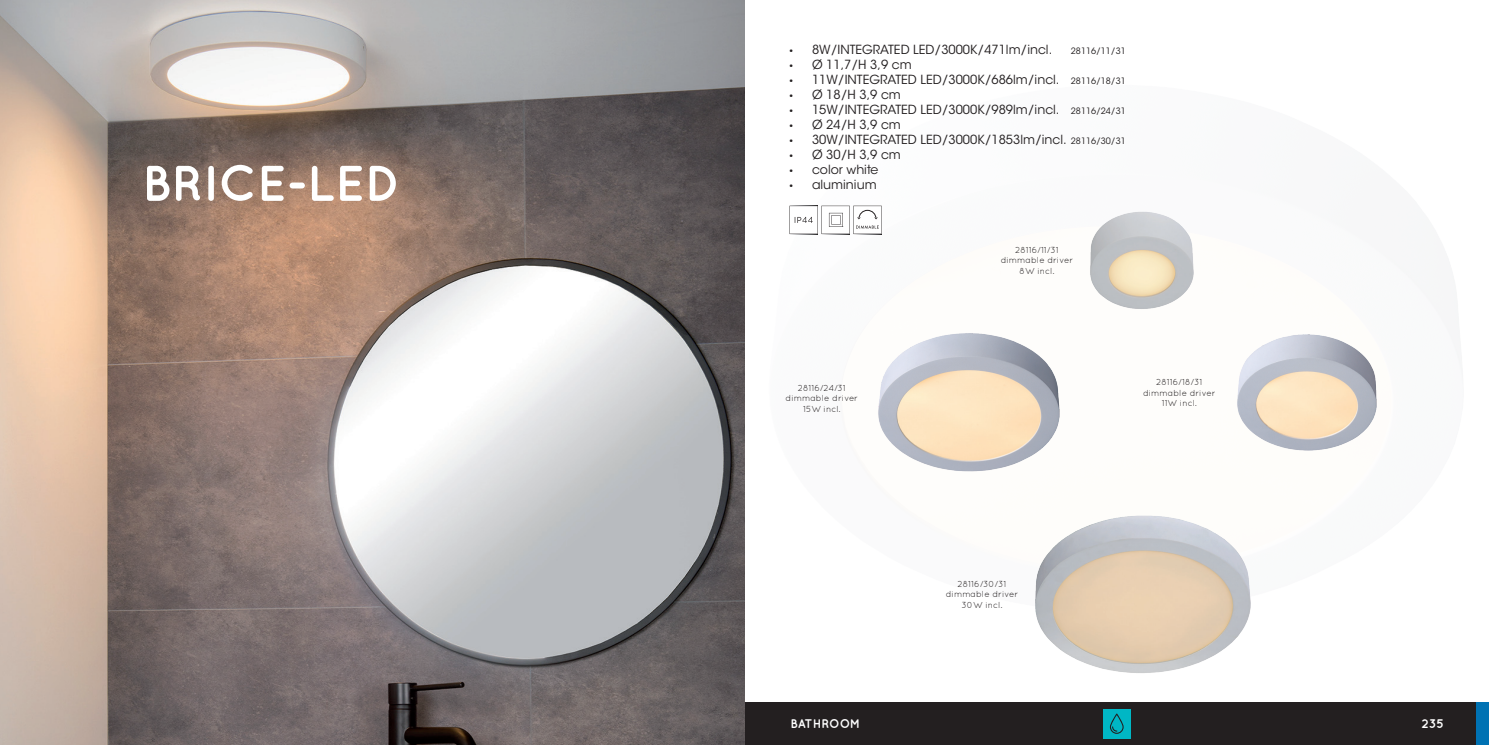
<style>
.page{position:relative;width:1489px;height:745px;background:#fff}
.page>*{position:absolute;margin:0;border:0;box-sizing:border-box;transform-origin:0 0}
.t1{font:700 50px "Quicksand";color:#fff}
.t2{font:12.5px "ITC Avant Garde Std";color:#231f20}
.t3{font:700 12.5px "Quicksand";letter-spacing:-.01em;color:#fff}
.t4{font:8.75px/10.5px "Quicksand";color:#231f20;text-align:center}
.t5{font:8.75px "ITC Avant Garde Std";color:#231f20}
.s1{font-family:"Myriad Pro"}
.s2{font-size:8.75px}
</style>
<div class="page">
<div style="left:744px;top:702px;width:744px;height:42px;background:#231f20"></div>
<div style="left:1475px;top:702px;width:13px;height:42px;background:#0072b3"></div>
<div style="left:1102px;top:708px;width:28px;height:30px;background:#00b7c5"></div>
<svg style="left:1109px;top:713px;width:14px;height:20px"></svg>
<img style="left:0;top:0;width:744px;height:744px">
<img style="left:878px;top:333px;width:182px;height:139px">
<img style="left:1237px;top:334px;width:140px;height:117px">
<img style="left:1090px;top:211px;width:104px;height:98px">
<img style="left:1035px;top:515px;width:216px;height:158px">
<svg style="left:789px;top:205px;width:92px;height:29px"></svg>
<p class="t1" style="left:142px;top:153px;width:260px">BRICE-LED</p>
<p class="t2" style="left:789px;top:42px;width:264px"><span class="s1">•</span> 8W/INTEGRATED LED/3000K/471lm/incl.</p>
<p class="t5" style="left:1070px;top:46px;width:56px">28116/11/31</p>
<p class="t2" style="left:789px;top:57px;width:124px"><span class="s1">•</span> Ø 11,7/H 3,9 cm</p>
<p class="t2" style="left:789px;top:72px;width:338px"><span class="s1">•</span> 11W/INTEGRATED LED/3000K/686lm/incl. <span class="s2">28116/18/31</span></p>
<p class="t2" style="left:789px;top:87px;width:113px"><span class="s1">•</span> Ø 18/H 3,9 cm</p>
<p class="t2" style="left:789px;top:102px;width:338px"><span class="s1">•</span> 15W/INTEGRATED LED/3000K/989lm/incl. <span class="s2">28116/24/31</span></p>
<p class="t2" style="left:789px;top:117px;width:113px"><span class="s1">•</span> Ø 24/H 3,9 cm</p>
<p class="t2" style="left:789px;top:132px;width:338px"><span class="s1">•</span> 30W/INTEGRATED LED/3000K/1853lm/incl. <span class="s2">28116/30/31</span></p>
<p class="t2" style="left:789px;top:147px;width:113px"><span class="s1">•</span> Ø 30/H 3,9 cm</p>
<p class="t2" style="left:789px;top:162px;width:90px"><span class="s1">•</span> color white</p>
<p class="t2" style="left:789px;top:177px;width:89px"><span class="s1">•</span> aluminium</p>
<p class="t4" style="left:797px;top:382px;width:49px">28116/24/31</p>
<p class="t4" style="left:785px;top:392px;width:74px">dimmable driver<br>15W incl.</p>
<p class="t4" style="left:1015px;top:244px;width:45px">28116/11/31</p>
<p class="t4" style="left:1000px;top:255px;width:74px">dimmable driver<br>8W incl.</p>
<p class="t4" style="left:957px;top:578px;width:50px">28116/30/31</p>
<p class="t4" style="left:945px;top:588px;width:74px">dimmable driver<br>30W incl.</p>
<p class="t4" style="left:1156px;top:376px;width:48px">28116/18/31</p>
<p class="t4" style="left:1142px;top:387px;width:74px">dimmable driver<br>11W incl.</p>
<p class="t3" style="left:790px;top:715px;width:71px">BATHROOM</p>
<p class="t3" style="left:1421px;top:715px;width:24px">235</p>
</div>
